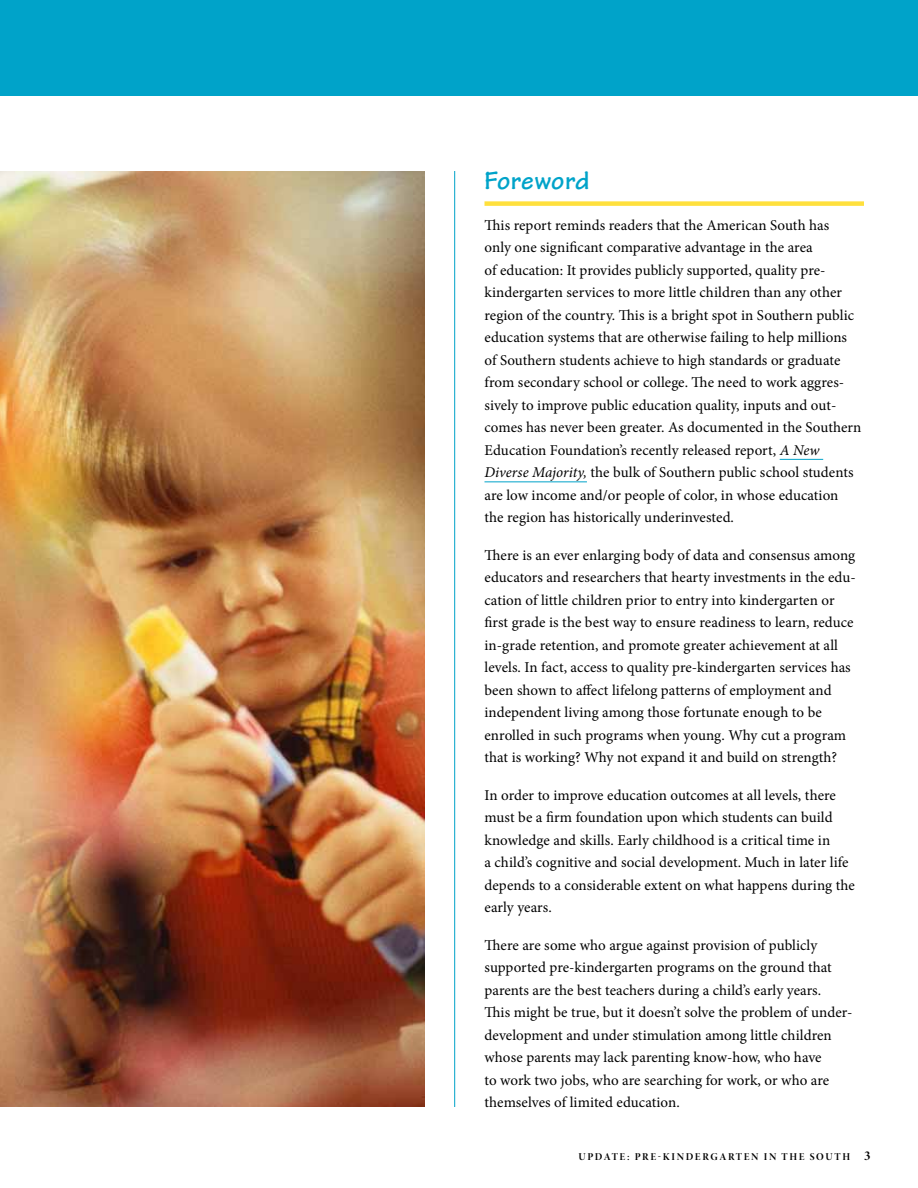
<style>
.page{position:relative;width:918px;height:1188px;background:#fff}
.page>*{position:absolute;margin:0;border:0;box-sizing:border-box;transform-origin:0 0}
.t1{font:700 27px "Tekton Pro";letter-spacing:.005em;color:#00a3c9}
.t2{font:15px/22.5px "Minion Pro";color:#000}
.t3{font:10.5px "Minion Pro Bold Disp";letter-spacing:.16em;color:#000}
.s1{font-style:italic}
.s2{font-size:13.5px}
</style>
<div class="page">
<div style="left:0;top:0;width:918px;height:96px;background:#00a3c9"></div>
<hr style="left:454px;top:171px;width:1px;height:936px;background:#00a3c9">
<div style="left:484px;top:201px;width:380px;height:5px;background:#ffe03d"></div>
<hr style="left:780px;top:459px;width:43px;height:1px;background:#00a3c9">
<hr style="left:484px;top:482px;width:103px;height:1px;background:#00a3c9">
<img style="left:0;top:171px;width:424px;height:936px">
<h1 class="t1" style="left:484px;top:165px;width:107px">Foreword</h1>
<p class="t2" style="left:484px;top:214px;width:379px">This report reminds readers that the American South has<br>only one significant comparative advantage in the area<br>of education: It provides publicly supported, quality pre&shy;kindergarten services to more little children than any other region of the country. This is a bright spot in Southern public education systems that are otherwise failing to help millions of Southern students achieve to high standards or graduate from secondary school or college. The need to work aggres&shy;sively to improve public education quality, inputs and out&shy;comes has never been greater. As documented in the Southern Education Foundation’s recently released report, <span class="s1">A New Diverse Majority,</span> the bulk of Southern public school students are low income and/or people of color, in whose education<br>the region has historically underinvested.</p>
<p class="t2" style="left:484px;top:544px;width:373px">There is an ever enlarging body of data and consensus among educators and researchers that hearty investments in the edu&shy;cation of little children prior to entry into kindergarten or first grade is the best way to ensure readiness to learn, reduce in-grade retention, and promote greater achievement at all levels. In fact, access to quality pre-kindergarten services has been shown to affect lifelong patterns of employment and independent living among those fortunate enough to be enrolled in such programs when young. Why cut a program that is working? Why not expand it and build on strength?</p>
<p class="t2" style="left:484px;top:784px;width:372px">In order to improve education outcomes at all levels, there must be a firm foundation upon which students can build knowledge and skills. Early childhood is a critical time in<br>a child’s cognitive and social development. Much in later life depends to a considerable extent on what happens during the early years.</p>
<p class="t2" style="left:484px;top:934px;width:370px">There are some who argue against provision of publicly supported pre-kindergarten programs on the ground that parents are the best teachers during a child’s early years.<br>This might be true, but it doesn’t solve the problem of under&shy;development and under stimulation among little children whose parents may lack parenting know-how, who have<br>to work two jobs, who are searching for work, or who are themselves of limited education.</p>
<p class="t3" style="left:579px;top:1151px;width:293px">UPDATE:PRE-KINDERGARTEN IN THE SOUTH <span class="s2">3</span></p>
</div>
